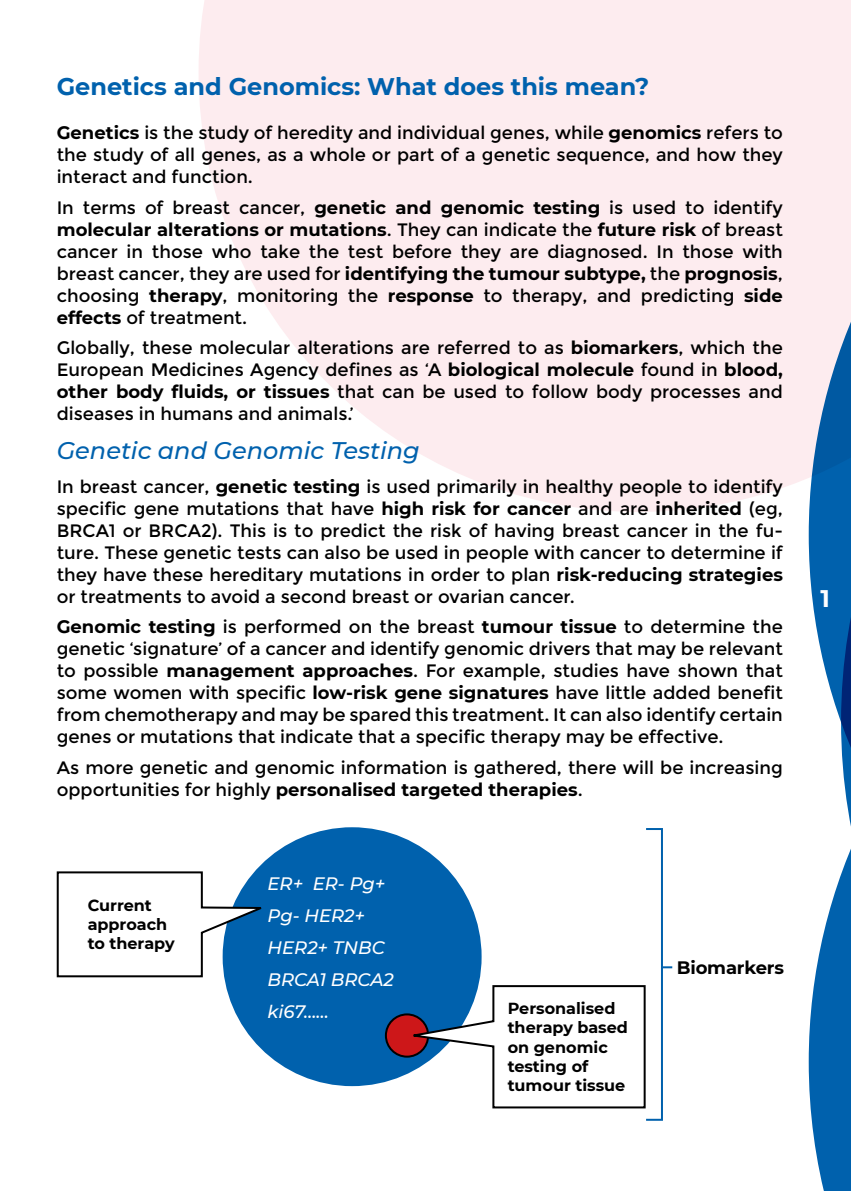
<style>
.page{position:relative;width:851px;height:1191px;background:#fff}
.page>*{position:absolute;margin:0;border:0;box-sizing:border-box;transform-origin:0 0}
.t1{font:700 24px "Montserrat";color:#0061ad}
.t2{font:italic 500 24px "Montserrat";color:#0061ad}
.t3{font:700 24px "Montserrat";color:#fff}
.t4{font:18px/22px "Montserrat";color:#000;text-align:justify}
.t5{font:italic 500 18px/32px "Montserrat";color:#fff}
.t6{font:700 18px "Montserrat";letter-spacing:-.01em;color:#000}
.t7{font:700 16px/19.2px "Montserrat";color:#000}
.s1{font-weight:700}
</style>
<div class="page">
<svg style="left:199px;top:0;width:651px;height:512px;background:#fdeef1"></svg>
<svg style="left:808px;top:284px;width:42px;height:907px"></svg>
<div style="left:222px;top:827px;width:259px;height:259px;background:#0061ad;border-radius:50%"></div>
<svg style="left:56px;top:870px;width:206px;height:108px"></svg>
<div style="left:386px;top:1014px;width:42px;height:42px;background:#cd1719;border-radius:50%"></div>
<div style="left:385px;top:1013px;width:44px;height:44px;border:2px solid #000;border-radius:50%"></div>
<svg style="left:401px;top:984px;width:244px;height:125px"></svg>
<div style="left:645px;top:828px;width:18px;height:292px;border:2px solid #0061ad"></div>
<svg style="left:663px;top:966px;width:9px;height:2px"></svg>
<h1 class="t1" style="left:57px;top:69px;width:594px">Genetics and Genomics: What does this mean?</h1>
<p class="t4" style="left:57px;top:122px;width:727px"><span class="s1">Genetics</span> is the study of heredity and individual genes, while <span class="s1">genomics</span> refers to the study of all genes, as a whole or part of a genetic sequence, and how they interact and function.</p>
<p class="t4" style="left:57px;top:197px;width:727px">In terms of breast cancer, <span class="s1">genetic and genomic testing</span> is used to identify <span class="s1">molecular alterations or mutations</span>. They can indicate the <span class="s1">future risk</span> of breast cancer in those who take the test before they are diagnosed. In those with breast cancer, they are used for <span class="s1">identifying the tumour subtype,</span> the <span class="s1">prognosis</span>, choosing <span class="s1">therapy</span>, monitoring the <span class="s1">response</span> to therapy, and predicting <span class="s1">side effects</span> of treatment.</p>
<p class="t4" style="left:57px;top:337px;width:727px">Globally, these molecular alterations are referred to as <span class="s1">biomarkers</span>, which the European Medicines Agency defines as ‘A <span class="s1">biological molecule</span> found in <span class="s1">blood, other body fluids, or tissues</span> that can be used to follow body processes and diseases in humans and animals.’</p>
<h1 class="t2" style="left:57px;top:434px;width:364px">Genetic and Genomic Testing</h1>
<p class="t4" style="left:57px;top:475px;width:727px">In breast cancer, <span class="s1">genetic testing</span> is used primarily in healthy people to identify specific gene mutations that have <span class="s1">high risk for cancer</span> and are <span class="s1">inherited</span> (eg, BRCA1 or BRCA2). This is to predict the risk of having breast cancer in the fu&shy;ture. These genetic tests can also be used in people with cancer to determine if they have these hereditary mutations in order to plan <span class="s1">risk-reducing strategies </span>or treatments to avoid a second breast or ovarian cancer.</p>
<p class="t4" style="left:57px;top:616px;width:727px"><span class="s1">Genomic testing</span> is performed on the breast <span class="s1">tumour tissue</span> to determine the genetic ‘signature’ of a cancer and identify genomic drivers that may be relevant to possible <span class="s1">management approaches</span>. For example, studies have shown that some women with specific <span class="s1">low-risk gene signatures</span> have little added benefit from chemotherapy and may be spared this treatment. It can also identify certain genes or mutations that indicate that a specific therapy may be effective.</p>
<p class="t4" style="left:57px;top:756px;width:727px">As more genetic and genomic information is gathered, there will be increasing opportunities for highly <span class="s1">personalised targeted therapies</span>.</p>
<p class="t7" style="left:88px;top:894px;width:88px">Current approach to therapy</p>
<p class="t5" style="left:267px;top:866px;width:128px">ER+ ER- Pg+<br>Pg- HER2+<br>HER2+ TNBC<br>BRCA1 BRCA2 ki67……</p>
<p class="t7" style="left:507px;top:998px;width:122px">Personalised therapy based on genomic testing of tumour tissue</p>
<p class="t6" style="left:676px;top:954px;width:109px">Biomarkers</p>
<h1 class="t3" style="left:820px;top:581px;width:11px">1</h1>
</div>
